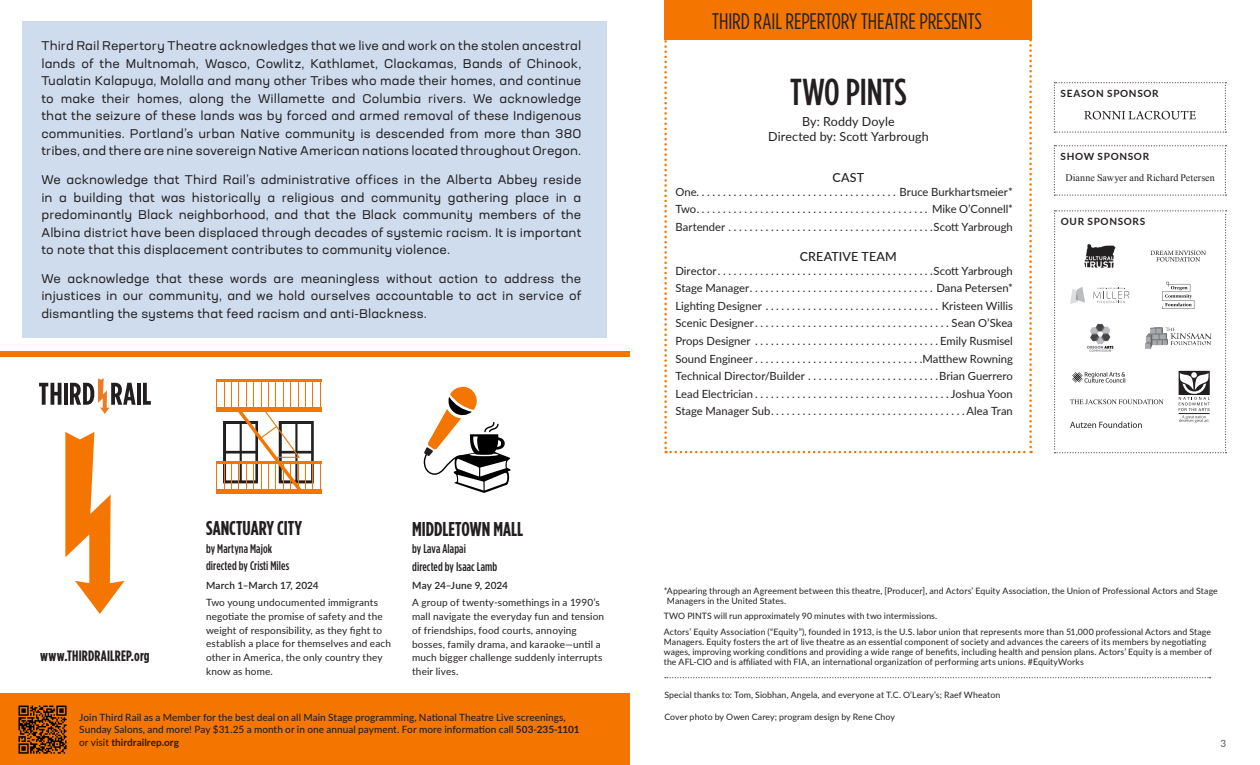
<style>
.page{position:relative;width:1260px;height:765px;background:#fff}
.page>*{position:absolute;margin:0;border:0;box-sizing:border-box;transform-origin:0 0}
.t1{font:500 37.5px "Gotham Condensed";letter-spacing:-.005em;color:#231f20}
.t2{font:22.5px "Gotham Condensed";letter-spacing:-.005em;color:#231f20}
.t3{font:700 20px "Gotham Condensed";color:#231f20}
.t4{font:700 15px "Gotham Condensed";letter-spacing:.01em;color:#231f20}
.Bio{font:expanded 12.5px/17.5px "Neusa Next Std";letter-spacing:.005em;color:#231f20;text-align:justify}
.t5{font:500 12.5px "Gotham Condensed";letter-spacing:.01em;color:#231f20}
.t6{font:12.5px "Lato";letter-spacing:.005em;color:#231f20}
.t7{font:500 12.5px "Lato";letter-spacing:.01em;color:#231f20}
.Cast_Crew_List{font:11.25px "Lato";color:#231f20}
.t8{font:10px/13.8px "Lato";letter-spacing:.015em;color:#231f20}
.t9{font:500 10px/12.5px "Lato";letter-spacing:.005em;color:#231f20}
.t10{font:700 10px "Lato";letter-spacing:.07em;color:#231f20}
.t11{font:600 10px "Lato";letter-spacing:.01em;color:#231f20}
.t12{font:10px "Times New Roman";letter-spacing:.005em;color:#231f20}
.t13{font:10px "Lato";color:#555659}
.t14{font:8.75px/10px "Lato";letter-spacing:.01em;color:#231f20}
.s1{font-weight:700}
</style>
<div class="page">
<div style="left:0;top:694px;width:630px;height:71px;background:#f47600"></div>
<svg style="left:664px;top:39px;width:368px;height:414px"></svg>
<div style="left:664px;top:0;width:368px;height:39px;background:#f47600"></div>
<div style="left:22px;top:21px;width:586px;height:317px;background:#cfdcee"></div>
<div style="left:0;top:352px;width:630px;height:5px;background:#f47600"></div>
<svg style="left:665px;top:677px;width:546px;height:1px"></svg>
<svg style="left:39px;top:383px;width:22px;height:22px"></svg>
<hr style="left:64px;top:383px;width:4px;height:22px;background:#231f20">
<hr style="left:137px;top:383px;width:4px;height:22px;background:#231f20">
<svg style="left:143px;top:383px;width:8px;height:22px"></svg>
<svg style="left:70px;top:378px;width:66px;height:36px"></svg>
<hr style="left:216px;top:462px;width:106px;height:2px;background:#f47600">
<svg style="left:216px;top:464px;width:1px;height:26px"></svg>
<svg style="left:320px;top:464px;width:1px;height:26px"></svg>
<hr style="left:216px;top:380px;width:106px;height:2px;background:#f47600">
<svg style="left:216px;top:382px;width:1px;height:25px"></svg>
<svg style="left:223px;top:382px;width:91px;height:108px"></svg>
<svg style="left:320px;top:382px;width:1px;height:25px"></svg>
<div style="left:216px;top:407px;width:106px;height:5px;background:#f47600"></div>
<hr style="left:216px;top:490px;width:106px;height:4px;background:#f47600">
<svg style="left:423px;top:387px;width:88px;height:106px"></svg>
<svg style="left:65px;top:432px;width:60px;height:182px"></svg>
<svg style="left:1054px;top:145px;width:172px;height:51px"></svg>
<svg style="left:1054px;top:82px;width:172px;height:51px"></svg>
<svg style="left:1054px;top:210px;width:173px;height:243px"></svg>
<img style="left:18px;top:705px;width:49px;height:49px">
<p class="Bio" style="left:41px;top:37px;width:542px">Third Rail Repertory Theatre acknowledges that we live and work on the stolen ancestral lands of the Multnomah, Wasco, Cowlitz, Kathlamet, Clackamas, Bands of Chinook, Tualatin Kalapuya, Molalla and many other Tribes who made their homes, and continue to make their homes, along the Willamette and Columbia rivers. We acknowledge that the seizure of these lands was by forced and armed removal of these Indigenous communities. Portland’s urban Native community is descended from more than 380 tribes, and there are nine sovereign Native American nations located throughout Oregon.</p>
<p class="Bio" style="left:41px;top:171px;width:542px">We acknowledge that Third Rail’s administrative offices in the Alberta Abbey reside in a building that was historically a religious and community gathering place in a predominantly Black neighborhood, and that the Black community members of the Albina district have been displaced through decades of systemic racism. It is important to note that this displacement contributes to community violence.</p>
<p class="Bio" style="left:41px;top:269px;width:541px">We acknowledge that these words are meaningless without action to address the injustices in our community, and we hold ourselves accountable to act in service of dismantling the systems that feed racism and anti-Blackness.</p>
<p class="t3" style="left:206px;top:517px;width:98px">SANCTUARY CITY</p>
<p class="t5" style="left:206px;top:542px;width:68px">by Martyna Majok</p>
<p class="t5" style="left:206px;top:559px;width:85px">directed by Cristi Miles</p>
<p class="t11" style="left:206px;top:578px;width:114px">March 1–March 17, 2024</p>
<p class="t8" style="left:206px;top:595px;width:186px">Two young undocumented immigrants negotiate the promise of safety and the weight of responsibility, as they fight to establish a place for themselves and each other in America, the only country they know as home.</p>
<p class="t3" style="left:412px;top:517px;width:113px">MIDDLETOWN MALL</p>
<p class="t5" style="left:412px;top:542px;width:55px">by Lava Alapai</p>
<p class="t5" style="left:412px;top:559px;width:87px">directed by Isaac Lamb</p>
<p class="t11" style="left:412px;top:578px;width:97px">May 24–June 9, 2024</p>
<p class="t8" style="left:412px;top:595px;width:193px">A group of twenty-somethings in a 1990’s mall navigate the everyday fun and tension of friendships, food courts, annoying bosses, family drama, and karaoke—until a much bigger challenge suddenly interrupts their lives.</p>
<p class="t9" style="left:79px;top:711px;width:502px">Join Third Rail as a Member for the best deal on all Main Stage programming, National Theatre Live screenings,<br>Sunday Salons, and more! Pay $31.25 a month or in one annual payment. For more information call <span class="s1">503-235-1101 </span>or visit <span class="s1">thirdrailrep.org</span></p>
<p class="t4" style="left:40px;top:647px;width:111px">www.THIRDRAILREP.org</p>
<p class="t2" style="left:712px;top:8px;width:271px">THIRD RAIL REPERTORY THEATRE PRESENTS</p>
<p class="t1" style="left:790px;top:71px;width:118px">TWO PINTS</p>
<p class="t6" style="left:802px;top:112px;width:94px">By: Roddy Doyle</p>
<p class="t6" style="left:768px;top:127px;width:162px">Directed by: Scott Yarbrough</p>
<p class="t7" style="left:832px;top:168px;width:33px">CAST</p>
<p class="Cast_Crew_List" style="left:675px;top:184px;width:339px">One . . . . . . . . . . . . . . . . . . . . . . . . . . . . . . . . . . . . . . Bruce Burkhartsmeier*</p>
<p class="Cast_Crew_List" style="left:675px;top:201px;width:339px">Two . . . . . . . . . . . . . . . . . . . . . . . . . . . . . . . . . . . . . . . . . . . . Mike O’Connell*</p>
<p class="Cast_Crew_List" style="left:675px;top:219px;width:339px">Bartender . . . . . . . . . . . . . . . . . . . . . . . . . . . . . . . . . . . . . . Scott Yarbrough</p>
<p class="t7" style="left:800px;top:247px;width:98px">CREATIVE TEAM</p>
<p class="Cast_Crew_List" style="left:675px;top:263px;width:339px">Director . . . . . . . . . . . . . . . . . . . . . . . . . . . . . . . . . . . . . . . . Scott Yarbrough</p>
<p class="Cast_Crew_List" style="left:675px;top:280px;width:339px">Stage Manager . . . . . . . . . . . . . . . . . . . . . . . . . . . . . . . . . . . Dana Petersen*</p>
<p class="Cast_Crew_List" style="left:675px;top:298px;width:339px">Lighting Designer . . . . . . . . . . . . . . . . . . . . . . . . . . . . . . . . . Kristeen Willis</p>
<p class="Cast_Crew_List" style="left:675px;top:315px;width:339px">Scenic Designer . . . . . . . . . . . . . . . . . . . . . . . . . . . . . . . . . . . . . Sean O’Skea</p>
<p class="Cast_Crew_List" style="left:675px;top:333px;width:339px">Props Designer . . . . . . . . . . . . . . . . . . . . . . . . . . . . . . . . . . Emily Rusmisel</p>
<p class="Cast_Crew_List" style="left:675px;top:350px;width:339px">Sound Engineer . . . . . . . . . . . . . . . . . . . . . . . . . . . . . . . Matthew Rowning</p>
<p class="Cast_Crew_List" style="left:675px;top:368px;width:339px">Technical Director/Builder . . . . . . . . . . . . . . . . . . . . . . . . Brian Guerrero</p>
<p class="Cast_Crew_List" style="left:675px;top:386px;width:339px">Lead Electrician . . . . . . . . . . . . . . . . . . . . . . . . . . . . . . . . . . . . Joshua Yoon</p>
<p class="Cast_Crew_List" style="left:675px;top:403px;width:339px">Stage Manager Sub . . . . . . . . . . . . . . . . . . . . . . . . . . . . . . . . . . . . Alea Tran</p>
<p class="t10" style="left:1061px;top:86px;width:100px">SEASON SPONSOR</p>
<p class="t10" style="left:1061px;top:149px;width:90px">SHOW SPONSOR</p>
<p class="t12" style="left:1065px;top:171px;width:151px">Dianne Sawyer and Richard Petersen</p>
<p class="t10" style="left:1061px;top:214px;width:86px">OUR SPONSORS</p>
<p class="t14" style="left:667px;top:585px;width:552px;text-indent:-3px">*Appearing through an Agreement between this theatre, [Producer], and Actors’ Equity Association, the Union of Professional Actors and Stage<br>Managers in the United States.</p>
<p class="t14" style="left:664px;top:611px;width:275px">TWO PINTS will run approximately 90 minutes with two intermissions.</p>
<p class="t14" style="left:664px;top:626px;width:550px">Actors’ Equity Association (“Equity”), founded in 1913, is the U.S. labor union that represents more than 51,000 professional Actors and Stage Managers. Equity fosters the art of live theatre as an essential component of society and advances the careers of its members by negotiating wages, improving working conditions and providing a wide range of benefits, including health and pension plans. Actors’ Equity is a member of the AFL-CIO and is affiliated with FIA, an international organization of performing arts unions. #EquityWorks</p>
<p class="t14" style="left:664px;top:689px;width:337px">Special thanks to: Tom, Siobhan, Angela, and everyone at T.C. O’Leary’s; Raef Wheaton</p>
<p class="t14" style="left:664px;top:711px;width:232px">Cover photo by Owen Carey; program design by Rene Choy</p>
<p class="t13" style="left:1220px;top:736px;width:7px">3</p>
</div>
